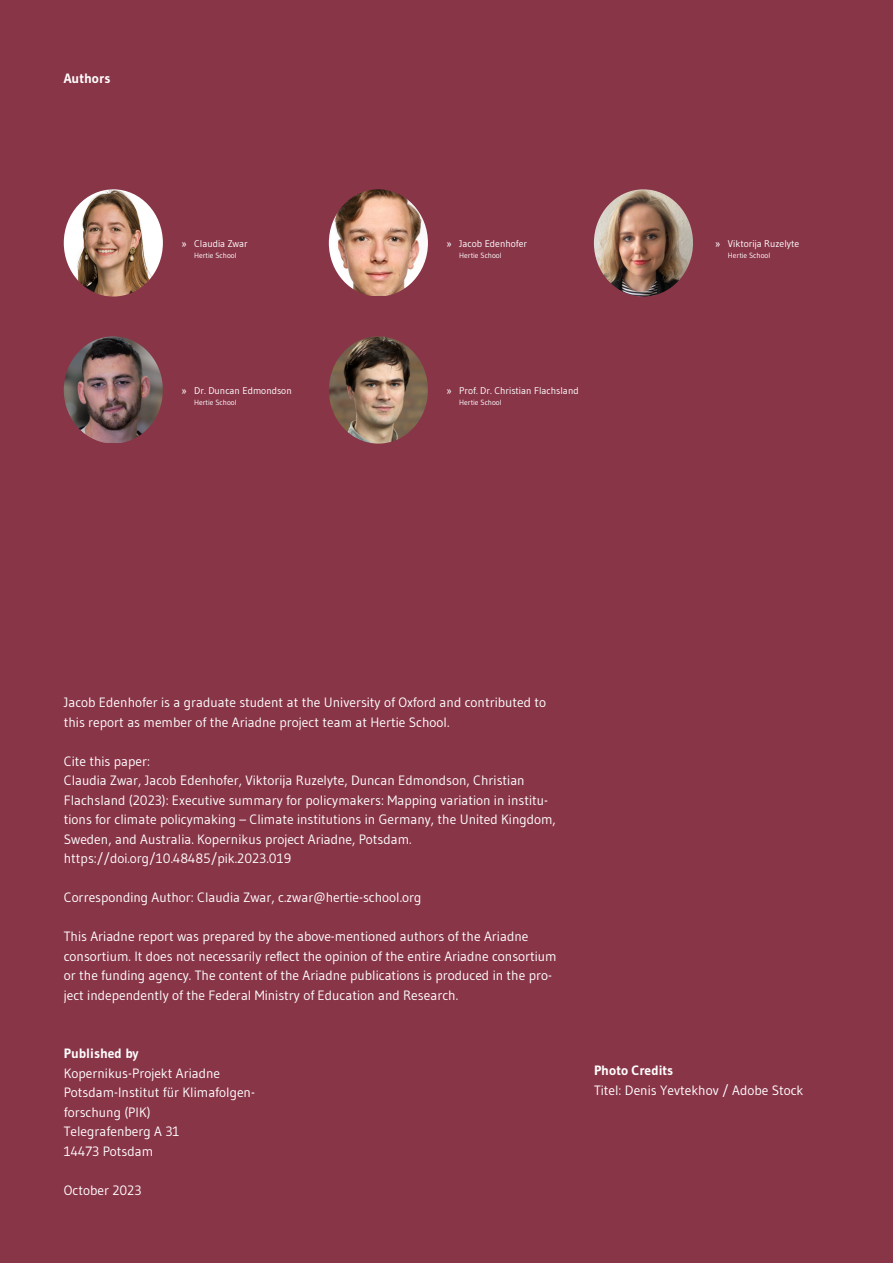
<style>
.page{position:relative;width:893px;height:1263px;background:#893548}
.page>*{position:absolute;margin:0;border:0;box-sizing:border-box;transform-origin:0 0}
.t1{font:13.5px/19.5px "Gudea";color:#fff}
.t2{font:700 13.5px "Gudea";color:#fff}
.t3{font:9.75px "Gudea";color:#fff}
.t4{font:7.5px "Gudea";color:#fff}
.s1{font-family:"Arial"}
</style>
<div class="page">
<img style="left:329px;top:189px;width:99px;height:106px;border-radius:50%">
<img style="left:64px;top:189px;width:99px;height:108px;border-radius:50%">
<img style="left:329px;top:336px;width:99px;height:108px;border-radius:50%">
<img style="left:64px;top:336px;width:99px;height:106px;border-radius:50%">
<img style="left:594px;top:189px;width:99px;height:108px;border-radius:50%">
<p class="t2" style="left:64px;top:70px;width:48px">Authors</p>
<p class="t3" style="left:181px;top:237px;width:68px"><span class="s1">»</span> Claudia Zwar</p>
<p class="t4" style="left:194px;top:251px;width:44px">Hertie School</p>
<p class="t3" style="left:181px;top:385px;width:112px"><span class="s1">»</span> Dr. Duncan Edmondson</p>
<p class="t4" style="left:194px;top:398px;width:44px">Hertie School</p>
<p class="t3" style="left:446px;top:237px;width:82px"><span class="s1">»</span> Jacob Edenhofer</p>
<p class="t4" style="left:459px;top:251px;width:44px">Hertie School</p>
<p class="t3" style="left:446px;top:385px;width:134px"><span class="s1">»</span> Prof. Dr. Christian Flachsland</p>
<p class="t4" style="left:459px;top:398px;width:44px">Hertie School</p>
<p class="t3" style="left:715px;top:237px;width:86px"><span class="s1">»</span> Viktorĳa Ruzelyte</p>
<p class="t4" style="left:728px;top:251px;width:44px">Hertie School</p>
<p class="t1" style="left:64px;top:693px;width:484px">Jacob Edenhofer is a graduate student at the University of Oxford and contributed to this report as member of the Ariadne project team at Hertie School.</p>
<p class="t1" style="left:64px;top:751px;width:494px">Cite this paper:<br>Claudia Zwar, Jacob Edenhofer, Viktorĳa Ruzelyte, Duncan Edmondson, Christian Flachsland (2023): Executive summary for policymakers: Mapping variation in institu&shy;tions for climate policymaking – Climate institutions in Germany, the United Kingdom, Sweden, and Australia. Kopernikus project Ariadne, Potsdam. https://doi.org/10.48485/pik.2023.019</p>
<p class="t1" style="left:64px;top:888px;width:359px">Corresponding Author: Claudia Zwar, c.zwar@hertie-school.org</p>
<p class="t1" style="left:64px;top:927px;width:494px">This Ariadne report was prepared by the above-mentioned authors of the Ariadne consortium. It does not necessarily reflect the opinion of the entire Ariadne consortium or the funding agency. The content of the Ariadne publications is produced in the pro&shy;ject independently of the Federal Ministry of Education and Research.</p>
<p class="t2" style="left:64px;top:1045px;width:76px">Published by</p>
<p class="t1" style="left:64px;top:1063px;width:193px">Kopernikus-Projekt Ariadne<br>Potsdam-Institut für Klimafolgen&shy;forschung (PIK)<br>Telegrafenberg A 31<br>14473 Potsdam</p>
<p class="t1" style="left:64px;top:1180px;width:79px">October 2023</p>
<p class="t2" style="left:594px;top:1062px;width:81px">Photo Credits</p>
<p class="t1" style="left:594px;top:1080px;width:211px">Titel: Denis Yevtekhov / Adobe Stock</p>
</div>
